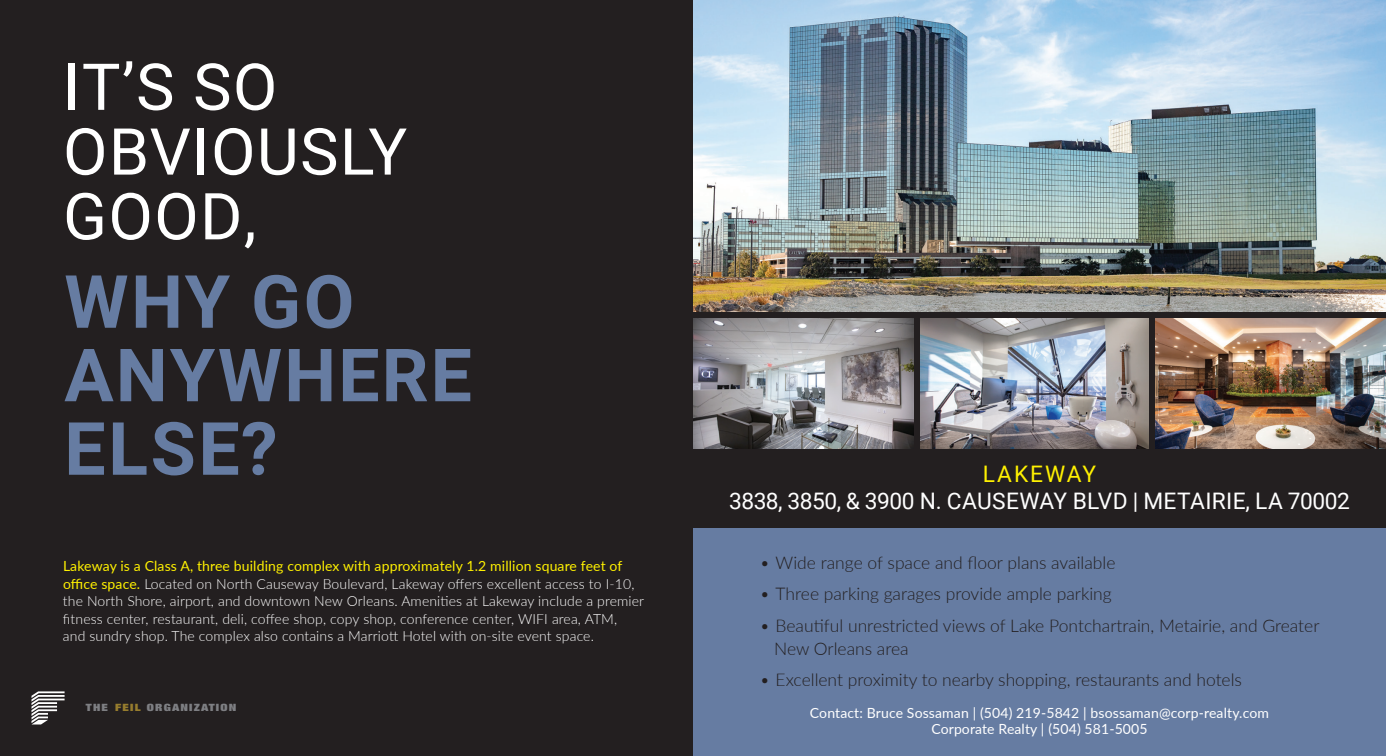
<style>
.page{position:relative;width:1386px;height:756px;background:#231f20}
.page>*{position:absolute;margin:0;border:0;box-sizing:border-box;transform-origin:0 0}
.t1{font:700 73.5px/73.5px "Roboto";letter-spacing:.03em;color:#667ca2}
.t2{font:64.75px/64.8px "Roboto";letter-spacing:.02em;color:#fff}
.t3{font:22.75px "Roboto";letter-spacing:-.02em;color:#fff}
.t4{font:22.75px "Roboto";letter-spacing:.085em;color:#fff101}
.t5{font:300 17.5px/22.8px "Lato";color:#231f20}
.t6{font:300 14px/17.5px "Lato";letter-spacing:.01em;color:#fff}
.t7{font:14px/16.8px "Lato";letter-spacing:.01em;color:#fff;text-align:center}
.t8{font:900 condensed 10.15px "Helvetica Neue LT Std";letter-spacing:.09em;color:#7e7f83;scale:1.27 1}
.s1{font-weight:400;color:#fff101}
.s2{color:#977d2e}
</style>
<div class="page">
<img style="left:693px;top:0;width:693px;height:311px">
<img style="left:921px;top:318px;width:227px;height:130px">
<img style="left:1155px;top:318px;width:231px;height:130px">
<img style="left:693px;top:318px;width:221px;height:130px">
<div style="left:693px;top:528px;width:693px;height:228px;background:#667ca2"></div>
<svg style="left:31px;top:691px;width:34px;height:33px"></svg>
<h2 class="t2" style="left:63px;top:52px;width:346px">IT’S SO<br>OBVIOUSLY<br>GOOD,</h2>
<h1 class="t1" style="left:64px;top:262px;width:409px">WHY GO<br>ANYWHERE<br>ELSE?</h1>
<p class="t6" style="left:63px;top:557px;width:583px"><span class="s1">Lakeway is a Class A, three building complex with approximately 1.2 million square feet of office space.</span> Located on North Causeway Boulevard, Lakeway offers excellent access to I-10, the North Shore, airport, and downtown New Orleans. Amenities at Lakeway include a premier fitness center, restaurant, deli, coffee shop, copy shop, conference center, WIFI area, ATM,<br>and sundry shop. The complex also contains a Marriott Hotel with on-site event space.</p>
<p class="t8" style="left:86px;top:701px;width:120px">THE <span class="s2">FEIL</span> ORGANIZATION</p>
<h3 class="t4" style="left:983px;top:458px;width:115px">LAKEWAY</h3>
<h3 class="t3" style="left:729px;top:485px;width:623px">3838, 3850, &amp; 3900 N. CAUSEWAY BLVD | METAIRIE, LA 70002</h3>
<p class="t5" style="left:760px;top:550px;width:357px">• Wide range of space and floor plans available</p>
<p class="t5" style="left:760px;top:582px;width:353px">• Three parking garages provide ample parking</p>
<p class="t5" style="left:774px;top:613px;width:547px;text-indent:-14px">• Beautiful unrestricted views of Lake Pontchartrain, Metairie, and Greater<br>New Orleans area</p>
<p class="t5" style="left:760px;top:668px;width:484px">• Excellent proximity to nearby shopping, restaurants and hotels</p>
<p class="t7" style="left:810px;top:703px;width:460px">Contact: Bruce Sossaman | (504) 219-5842 | bsossaman@corp-realty.com<br>Corporate Realty | (504) 581-5005</p>
</div>
